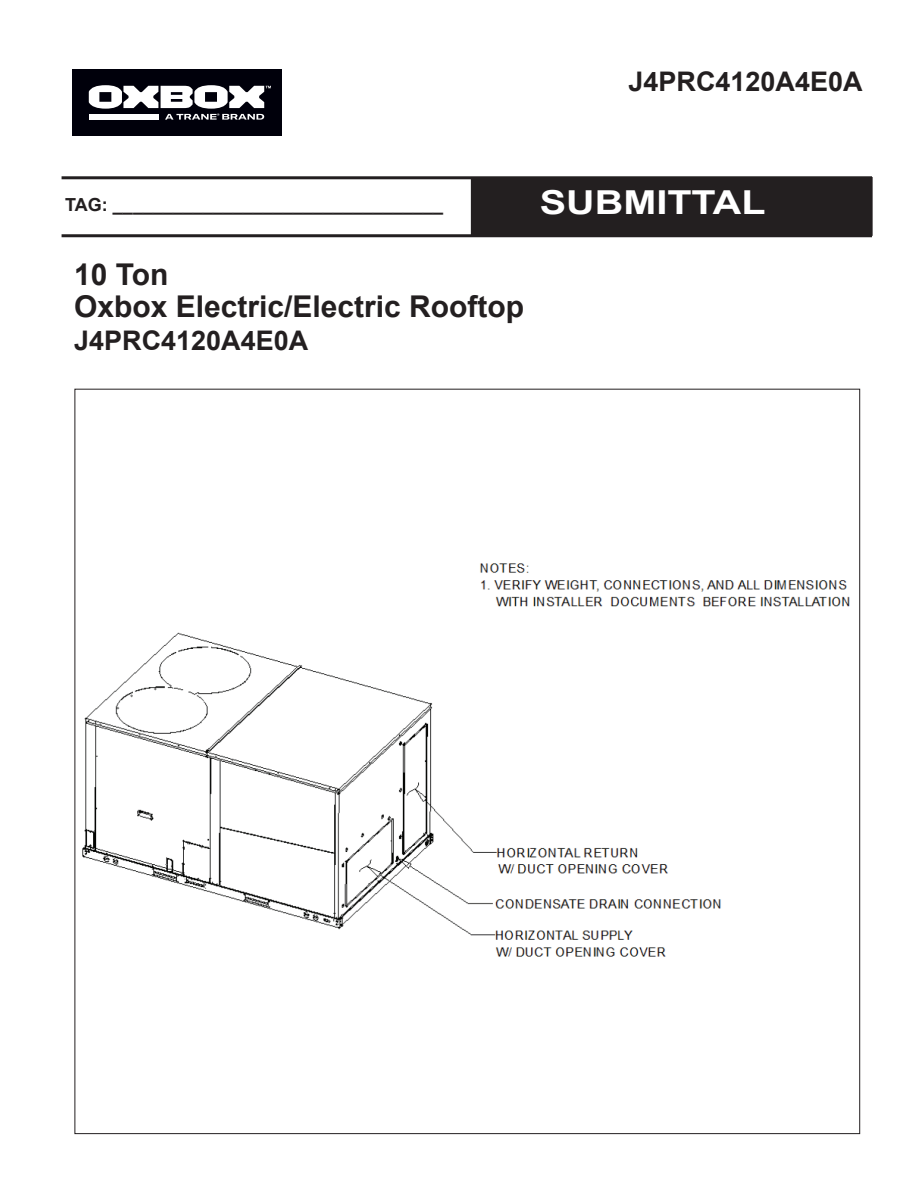
<style>
.page{position:relative;width:918px;height:1188px;background:#fff}
.page>*{position:absolute;margin:0;border:0;box-sizing:border-box;transform-origin:0 0}
.t1{font:700 33px "Arial";color:#fff;scale:1.2 1}
.t2{font:700 30px/31.5px "Arial";color:#231f20}
.t3{font:700 27px "Arial";color:#231f20}
.t4{font:700 18px "Arial";color:#231f20}
</style>
<div class="page">
<div style="left:72px;top:69px;width:210px;height:67px;background:#00000b"></div>
<svg style="left:89px;top:85px;width:182px;height:35px"></svg>
<hr style="left:62px;top:176px;width:810px;height:3px;background:#231f20">
<div style="left:472px;top:178px;width:400px;height:57px;background:#231f20"></div>
<hr style="left:62px;top:234px;width:810px;height:3px;background:#231f20">
<img style="left:82px;top:563px;width:768px;height:394px">
<h3 class="t3" style="left:629px;top:62px;width:236px">J4PRC4120A4E0A</h3>
<p class="t4" style="left:65px;top:192px;width:379px">TAG: _________________________________</p>
<h1 class="t1" style="left:540px;top:179px;width:190px">SUBMITTAL</h1>
<h2 class="t2" style="left:74px;top:259px;width:452px">10 Ton<br>Oxbox Electric/Electric Rooftop</h2>
<h3 class="t3" style="left:74px;top:322px;width:236px">J4PRC4120A4E0A</h3>
</div>
